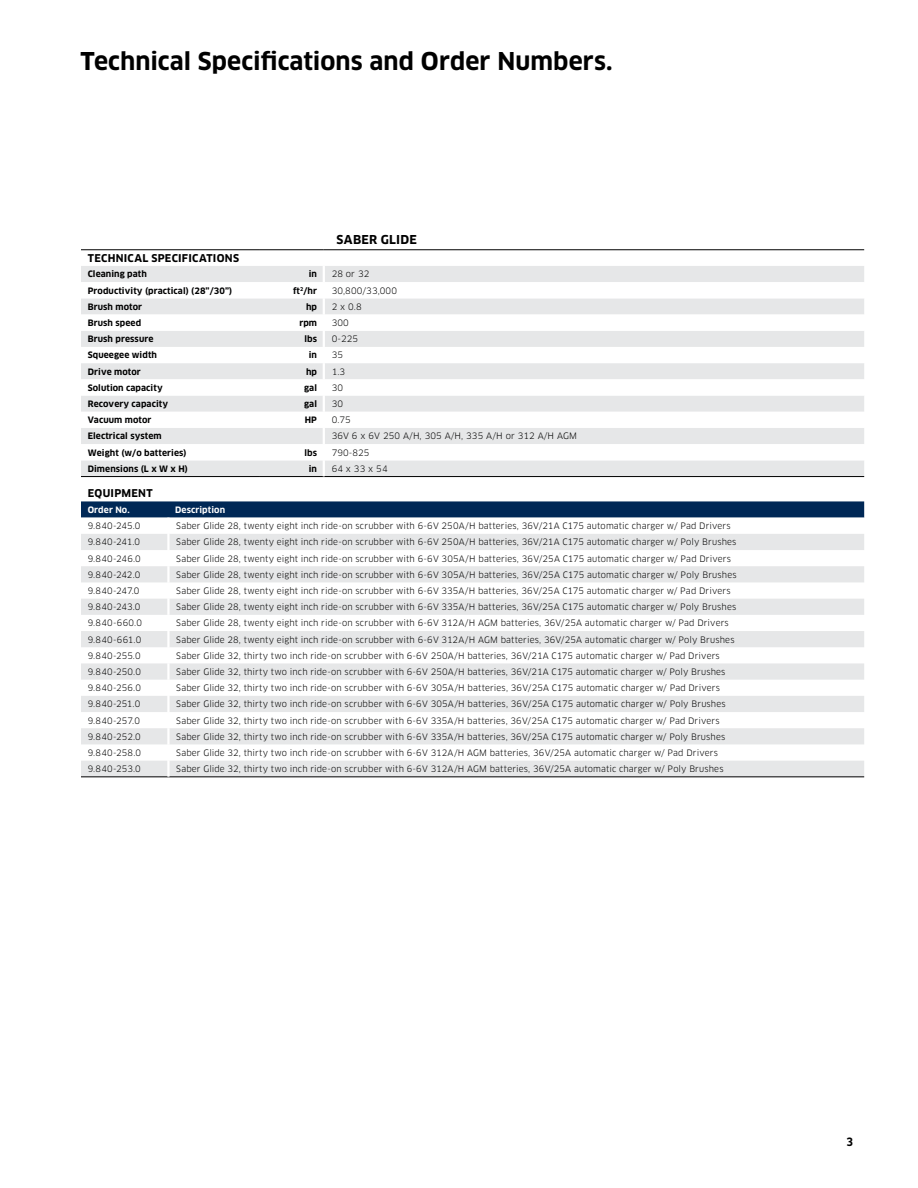
<style>
.page{position:relative;width:918px;height:1188px;background:#fff}
.page>*{position:absolute;margin:0;border:0;box-sizing:border-box;transform-origin:0 0}
.t1{font:700 24px "Clan Pro";letter-spacing:.005em;color:#000}
.EQUIP-TABLE_Header{font:700 12px "Clan Pro";letter-spacing:.025em;color:#000}
.t2{font:700 11.25px "Clan Pro Narr";color:#000}
.EQUIP-TABLE_Header-2{font:700 10.5px "Clan Pro";letter-spacing:.025em;color:#000}
.EQUP-TABLE_Body_Copy{font:8.7px "Clan Pro";letter-spacing:.015em;color:#000}
.Table_Tech_Data_Cate{font:700 8.7px "Clan Pro";letter-spacing:.01em;color:#000}
.Table_Body_Copy{font:8.7px "Clan Pro";letter-spacing:.01em;color:#000}
.EQUIP-TABLES_Subhead{font:700 8.7px "Clan Pro";letter-spacing:.01em;color:#fff}
</style>
<div class="page">
<svg style="left:81px;top:501px;width:783px;height:17px;background:#0f3460"></svg>
<svg style="left:81px;top:534px;width:783px;height:243px;fill:#e6e7e8"></svg>
<hr style="left:81px;top:777px;width:87px;height:1px;background:#000">
<hr style="left:168px;top:777px;width:696px;height:1px;background:#000">
<hr style="left:167px;top:534px;width:3px;height:16px;background:#fff">
<hr style="left:167px;top:550px;width:3px;height:16px;background:#fff">
<hr style="left:167px;top:566px;width:3px;height:16px;background:#fff">
<hr style="left:167px;top:582px;width:3px;height:17px;background:#fff">
<hr style="left:167px;top:599px;width:3px;height:16px;background:#fff">
<hr style="left:167px;top:615px;width:3px;height:16px;background:#fff">
<hr style="left:167px;top:631px;width:3px;height:16px;background:#fff">
<hr style="left:167px;top:647px;width:3px;height:16px;background:#fff">
<hr style="left:167px;top:663px;width:3px;height:17px;background:#fff">
<hr style="left:167px;top:680px;width:3px;height:16px;background:#fff">
<hr style="left:167px;top:696px;width:3px;height:16px;background:#fff">
<hr style="left:167px;top:712px;width:3px;height:16px;background:#fff">
<hr style="left:167px;top:728px;width:3px;height:16px;background:#fff">
<hr style="left:167px;top:744px;width:3px;height:17px;background:#fff">
<hr style="left:167px;top:761px;width:3px;height:16px;background:#fff">
<hr style="left:81px;top:250px;width:178px;height:1px;background:#000">
<hr style="left:259px;top:250px;width:65px;height:1px;background:#000">
<hr style="left:324px;top:250px;width:540px;height:1px;background:#000">
<hr style="left:81px;top:476px;width:178px;height:1px;background:#000">
<hr style="left:259px;top:476px;width:65px;height:1px;background:#000">
<hr style="left:324px;top:476px;width:540px;height:1px;background:#000">
<svg style="left:81px;top:266px;width:783px;height:210px"></svg>
<div style="left:36px;top:117px;width:36px;height:36px;border:2px solid #000;border-radius:50%"></div>
<div style="left:36px;top:576px;width:36px;height:36px;border:2px solid #000;border-radius:50%"></div>
<div style="left:36px;top:1035px;width:36px;height:36px;border:2px solid #000;border-radius:50%"></div>
<div style="left:40px;top:121px;width:28px;height:28px;border:2px solid #000;border-radius:50%"></div>
<div style="left:40px;top:580px;width:28px;height:29px;border:2px solid #000;border-radius:50%"></div>
<div style="left:40px;top:1039px;width:28px;height:29px;border:2px solid #000;border-radius:50%"></div>
<h1 class="t1" style="left:80px;top:47px;width:534px">Technical Specifications and Order Numbers.</h1>
<p class="EQUIP-TABLE_Header" style="left:337px;top:232px;width:82px">SABER GLIDE</p>
<p class="EQUIP-TABLE_Header-2" style="left:88px;top:252px;width:153px">TECHNICAL SPECIFICATIONS</p>
<p class="Table_Tech_Data_Cate" style="left:88px;top:269px;width:61px">Cleaning path</p>
<p class="Table_Tech_Data_Cate" style="left:309px;top:269px;width:10px">in</p>
<p class="Table_Body_Copy" style="left:332px;top:269px;width:39px">28 or 32</p>
<p class="Table_Tech_Data_Cate" style="left:88px;top:285px;width:146px">Productivity (practical) (28”/30”)</p>
<p class="Table_Tech_Data_Cate" style="left:293px;top:285px;width:25px">ft<sup>2</sup>/hr</p>
<p class="Table_Body_Copy" style="left:332px;top:285px;width:67px">30,800/33,000</p>
<p class="Table_Tech_Data_Cate" style="left:88px;top:302px;width:56px">Brush motor</p>
<p class="Table_Tech_Data_Cate" style="left:306px;top:302px;width:12px">hp</p>
<p class="Table_Body_Copy" style="left:332px;top:301px;width:32px">2 x 0.8</p>
<p class="Table_Tech_Data_Cate" style="left:88px;top:318px;width:55px">Brush speed</p>
<p class="Table_Tech_Data_Cate" style="left:299px;top:318px;width:19px">rpm</p>
<p class="Table_Body_Copy" style="left:332px;top:318px;width:19px">300</p>
<p class="Table_Tech_Data_Cate" style="left:88px;top:334px;width:67px">Brush pressure</p>
<p class="Table_Tech_Data_Cate" style="left:304px;top:334px;width:14px">lbs</p>
<p class="Table_Body_Copy" style="left:332px;top:334px;width:28px">0-225</p>
<p class="Table_Tech_Data_Cate" style="left:88px;top:350px;width:71px">Squeegee width</p>
<p class="Table_Tech_Data_Cate" style="left:309px;top:350px;width:10px">in</p>
<p class="Table_Body_Copy" style="left:332px;top:350px;width:13px">35</p>
<p class="Table_Tech_Data_Cate" style="left:88px;top:366px;width:55px">Drive motor</p>
<p class="Table_Tech_Data_Cate" style="left:306px;top:366px;width:12px">hp</p>
<p class="Table_Body_Copy" style="left:332px;top:366px;width:15px">1.3</p>
<p class="Table_Tech_Data_Cate" style="left:88px;top:383px;width:76px">Solution capacity</p>
<p class="Table_Tech_Data_Cate" style="left:304px;top:383px;width:14px">gal</p>
<p class="Table_Body_Copy" style="left:332px;top:382px;width:13px">30</p>
<p class="Table_Tech_Data_Cate" style="left:88px;top:399px;width:82px">Recovery capacity</p>
<p class="Table_Tech_Data_Cate" style="left:304px;top:399px;width:14px">gal</p>
<p class="Table_Body_Copy" style="left:332px;top:399px;width:13px">30</p>
<p class="Table_Tech_Data_Cate" style="left:88px;top:415px;width:65px">Vacuum motor</p>
<p class="Table_Tech_Data_Cate" style="left:305px;top:415px;width:14px">HP</p>
<p class="Table_Body_Copy" style="left:332px;top:415px;width:21px">0.75</p>
<p class="Table_Tech_Data_Cate" style="left:88px;top:431px;width:75px">Electrical system</p>
<p class="Table_Body_Copy" style="left:332px;top:431px;width:247px">36V 6 x 6V 250 A/H, 305 A/H, 335 A/H or 312 A/H AGM</p>
<p class="Table_Tech_Data_Cate" style="left:88px;top:447px;width:100px">Weight (w/o batteries)</p>
<p class="Table_Tech_Data_Cate" style="left:304px;top:447px;width:14px">lbs</p>
<p class="Table_Body_Copy" style="left:332px;top:447px;width:39px">790-825</p>
<p class="Table_Tech_Data_Cate" style="left:88px;top:463px;width:102px">Dimensions (L x W x H)</p>
<p class="Table_Tech_Data_Cate" style="left:309px;top:463px;width:10px">in</p>
<p class="Table_Body_Copy" style="left:332px;top:463px;width:58px">64 x 33 x 54</p>
<p class="EQUIP-TABLE_Header-2" style="left:88px;top:487px;width:66px">EQUIPMENT</p>
<p class="EQUIP-TABLES_Subhead" style="left:88px;top:505px;width:43px">Order No.</p>
<p class="EQUIP-TABLES_Subhead" style="left:175px;top:505px;width:51px">Description</p>
<p class="EQUP-TABLE_Body_Copy" style="left:88px;top:521px;width:54px">9.840-245.0</p>
<p class="EQUP-TABLE_Body_Copy" style="left:176px;top:521px;width:556px">Saber Glide 28, twenty eight inch ride-on scrubber with 6-6V 250A/H batteries, 36V/21A C175 automatic charger w/ Pad Drivers</p>
<p class="EQUP-TABLE_Body_Copy" style="left:88px;top:537px;width:54px">9.840-241.0</p>
<p class="EQUP-TABLE_Body_Copy" style="left:176px;top:537px;width:562px">Saber Glide 28, twenty eight inch ride-on scrubber with 6-6V 250A/H batteries, 36V/21A C175 automatic charger w/ Poly Brushes</p>
<p class="EQUP-TABLE_Body_Copy" style="left:88px;top:553px;width:55px">9.840-246.0</p>
<p class="EQUP-TABLE_Body_Copy" style="left:176px;top:553px;width:556px">Saber Glide 28, twenty eight inch ride-on scrubber with 6-6V 305A/H batteries, 36V/25A C175 automatic charger w/ Pad Drivers</p>
<p class="EQUP-TABLE_Body_Copy" style="left:88px;top:569px;width:54px">9.840-242.0</p>
<p class="EQUP-TABLE_Body_Copy" style="left:176px;top:569px;width:562px">Saber Glide 28, twenty eight inch ride-on scrubber with 6-6V 305A/H batteries, 36V/25A C175 automatic charger w/ Poly Brushes</p>
<p class="EQUP-TABLE_Body_Copy" style="left:88px;top:586px;width:53px">9.840-247.0</p>
<p class="EQUP-TABLE_Body_Copy" style="left:176px;top:586px;width:556px">Saber Glide 28, twenty eight inch ride-on scrubber with 6-6V 335A/H batteries, 36V/25A C175 automatic charger w/ Pad Drivers</p>
<p class="EQUP-TABLE_Body_Copy" style="left:88px;top:602px;width:54px">9.840-243.0</p>
<p class="EQUP-TABLE_Body_Copy" style="left:176px;top:602px;width:561px">Saber Glide 28, twenty eight inch ride-on scrubber with 6-6V 335A/H batteries, 36V/25A C175 automatic charger w/ Poly Brushes</p>
<p class="EQUP-TABLE_Body_Copy" style="left:88px;top:618px;width:56px">9.840-660.0</p>
<p class="EQUP-TABLE_Body_Copy" style="left:176px;top:618px;width:554px">Saber Glide 28, twenty eight inch ride-on scrubber with 6-6V 312A/H AGM batteries, 36V/25A automatic charger w/ Pad Drivers</p>
<p class="EQUP-TABLE_Body_Copy" style="left:88px;top:634px;width:55px">9.840-661.0</p>
<p class="EQUP-TABLE_Body_Copy" style="left:176px;top:634px;width:560px">Saber Glide 28, twenty eight inch ride-on scrubber with 6-6V 312A/H AGM batteries, 36V/25A automatic charger w/ Poly Brushes</p>
<p class="EQUP-TABLE_Body_Copy" style="left:88px;top:650px;width:54px">9.840-255.0</p>
<p class="EQUP-TABLE_Body_Copy" style="left:176px;top:650px;width:545px">Saber Glide 32, thirty two inch ride-on scrubber with 6-6V 250A/H batteries, 36V/21A C175 automatic charger w/ Pad Drivers</p>
<p class="EQUP-TABLE_Body_Copy" style="left:88px;top:667px;width:55px">9.840-250.0</p>
<p class="EQUP-TABLE_Body_Copy" style="left:176px;top:667px;width:551px">Saber Glide 32, thirty two inch ride-on scrubber with 6-6V 250A/H batteries, 36V/21A C175 automatic charger w/ Poly Brushes</p>
<p class="EQUP-TABLE_Body_Copy" style="left:88px;top:683px;width:55px">9.840-256.0</p>
<p class="EQUP-TABLE_Body_Copy" style="left:176px;top:683px;width:545px">Saber Glide 32, thirty two inch ride-on scrubber with 6-6V 305A/H batteries, 36V/25A C175 automatic charger w/ Pad Drivers</p>
<p class="EQUP-TABLE_Body_Copy" style="left:88px;top:699px;width:54px">9.840-251.0</p>
<p class="EQUP-TABLE_Body_Copy" style="left:176px;top:699px;width:551px">Saber Glide 32, thirty two inch ride-on scrubber with 6-6V 305A/H batteries, 36V/25A C175 automatic charger w/ Poly Brushes</p>
<p class="EQUP-TABLE_Body_Copy" style="left:88px;top:715px;width:54px">9.840-257.0</p>
<p class="EQUP-TABLE_Body_Copy" style="left:176px;top:715px;width:545px">Saber Glide 32, thirty two inch ride-on scrubber with 6-6V 335A/H batteries, 36V/25A C175 automatic charger w/ Pad Drivers</p>
<p class="EQUP-TABLE_Body_Copy" style="left:88px;top:731px;width:55px">9.840-252.0</p>
<p class="EQUP-TABLE_Body_Copy" style="left:176px;top:731px;width:551px">Saber Glide 32, thirty two inch ride-on scrubber with 6-6V 335A/H batteries, 36V/25A C175 automatic charger w/ Poly Brushes</p>
<p class="EQUP-TABLE_Body_Copy" style="left:88px;top:748px;width:55px">9.840-258.0</p>
<p class="EQUP-TABLE_Body_Copy" style="left:176px;top:748px;width:543px">Saber Glide 32, thirty two inch ride-on scrubber with 6-6V 312A/H AGM batteries, 36V/25A automatic charger w/ Pad Drivers</p>
<p class="EQUP-TABLE_Body_Copy" style="left:88px;top:764px;width:55px">9.840-253.0</p>
<p class="EQUP-TABLE_Body_Copy" style="left:176px;top:764px;width:549px">Saber Glide 32, thirty two inch ride-on scrubber with 6-6V 312A/H AGM batteries, 36V/25A automatic charger w/ Poly Brushes</p>
<p class="t2" style="left:847px;top:1135px;width:8px">3</p>
</div>
